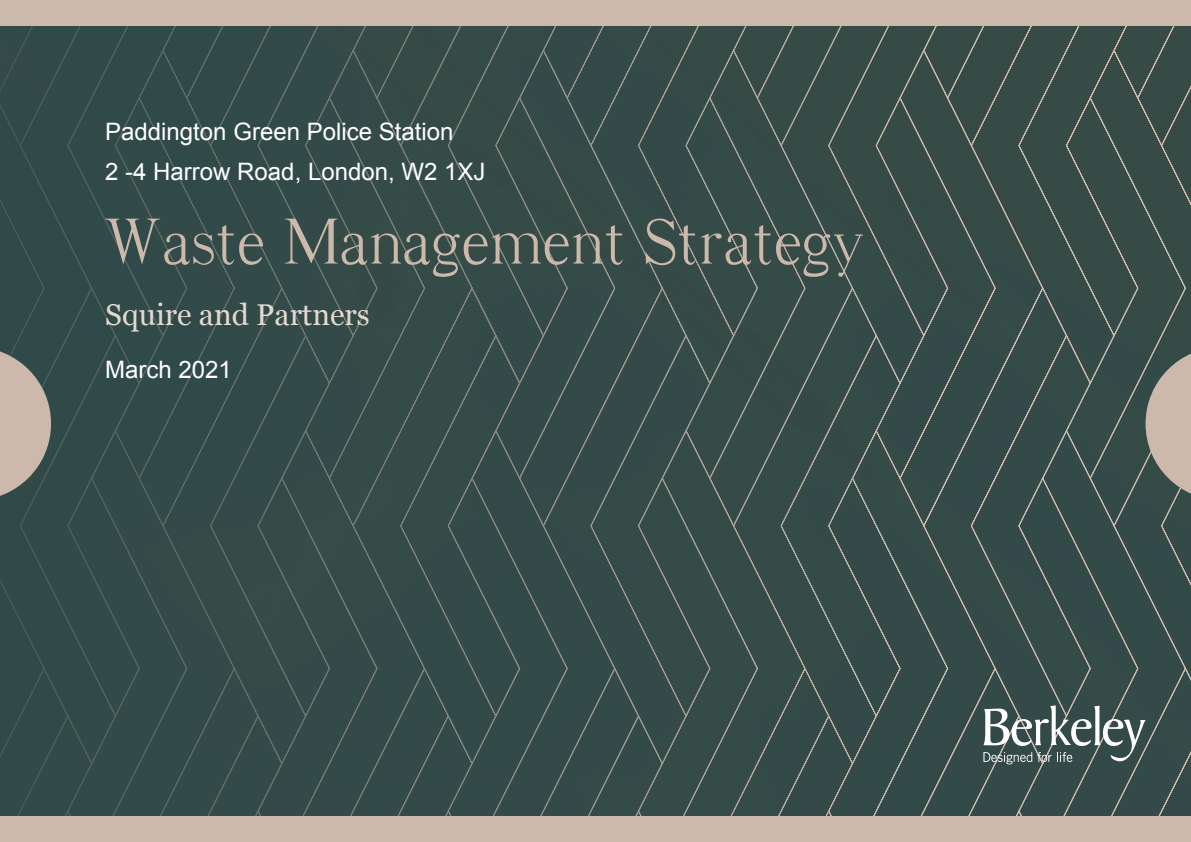
<style>
.page{position:relative;width:1191px;height:842px;background:#fff}
.page>*{position:absolute;margin:0;border:0;box-sizing:border-box;transform-origin:0 0}
.t1{font:66px "Pan Roman";color:#cdb9ac}
.t2{font:30px "Georgia";color:#e4d9d1}
.t3{font:24px/40px "Arial";color:#fff}
</style>
<div class="page">
<div style="left:0;top:26px;width:1191px;height:790px;background:#334a48"></div>
<svg style="left:0;top:347px;width:51px;height:153px;background:#9c968d"></svg>
<svg style="left:983px;top:705px;width:162px;height:59px;background:#667775"></svg>
<div style="left:0;top:0;width:1191px;height:26px;background:#cdb9ac"></div>
<div style="left:0;top:816px;width:1191px;height:26px;background:#cdb9ac"></div>
<svg style="left:1145px;top:347px;width:46px;height:153px;background:#999389"></svg>
<p class="t3" style="left:105px;top:112px;width:382px">Paddington Green Police Station<br>2 -4 Harrow Road, London, W2 1XJ</p>
<h1 class="t1" style="left:105px;top:210px;width:763px">Waste Management Strategy</h1>
<p class="t2" style="left:105px;top:296px;width:266px">Squire and Partners</p>
<p class="t3" style="left:105px;top:350px;width:128px">March 2021</p>
</div>
